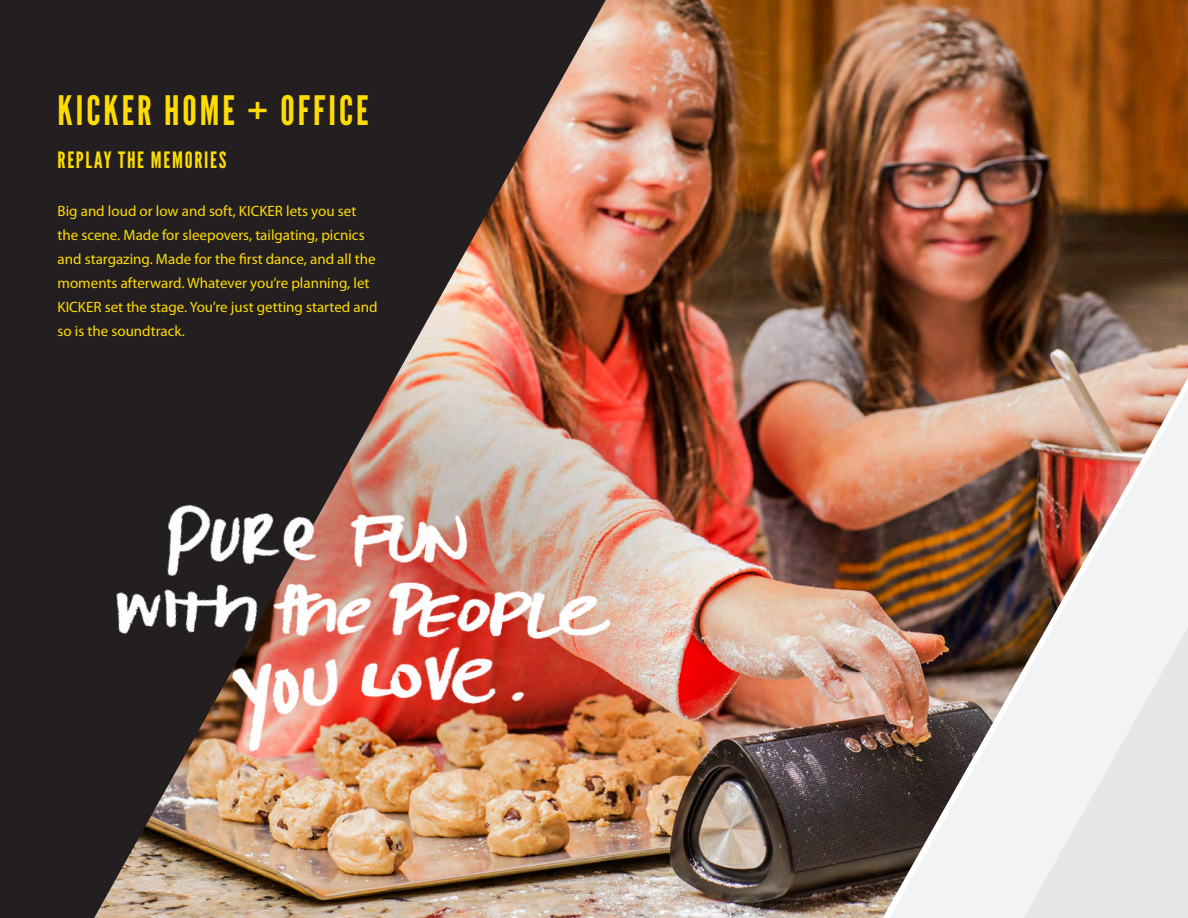
<style>
.page{position:relative;width:1188px;height:918px;background:#fff}
.page>*{position:absolute;margin:0;border:0;box-sizing:border-box;transform-origin:0 0}
.t1{font:40.5px "League Gothic";letter-spacing:.075em;color:#ffdc01}
.t2{font:22.5px "League Gothic";letter-spacing:.075em;color:#ffdc01}
.t3{font:15px/24px "Myriad Pro";color:#ffdc01}
</style>
<div class="page">
<img style="left:606px;top:0;width:264px;height:918px">
<img style="left:0;top:0;width:606px;height:918px">
<img style="left:870px;top:0;width:135px;height:918px">
<img style="left:1005px;top:0;width:183px;height:918px">
<img style="left:130px;top:490px;width:340px;height:88px">
<img style="left:72px;top:578px;width:342px;height:61px">
<img style="left:327px;top:582px;width:317px;height:62px">
<img style="left:188px;top:642px;width:342px;height:117px">
<h1 class="t1" style="left:58px;top:87px;width:312px">KICKER HOME + OFFICE</h1>
<h2 class="t2" style="left:58px;top:147px;width:170px">REPLAY THE MEMORIES</h2>
<p class="t3" style="left:58px;top:199px;width:321px">Big and loud or low and soft, KICKER lets you set the scene. Made for sleepovers, tailgating, picnics and stargazing. Made for the first dance, and all the moments afterward. Whatever you’re planning, let KICKER set the stage. You’re just getting started and so is the soundtrack.</p>
</div>
